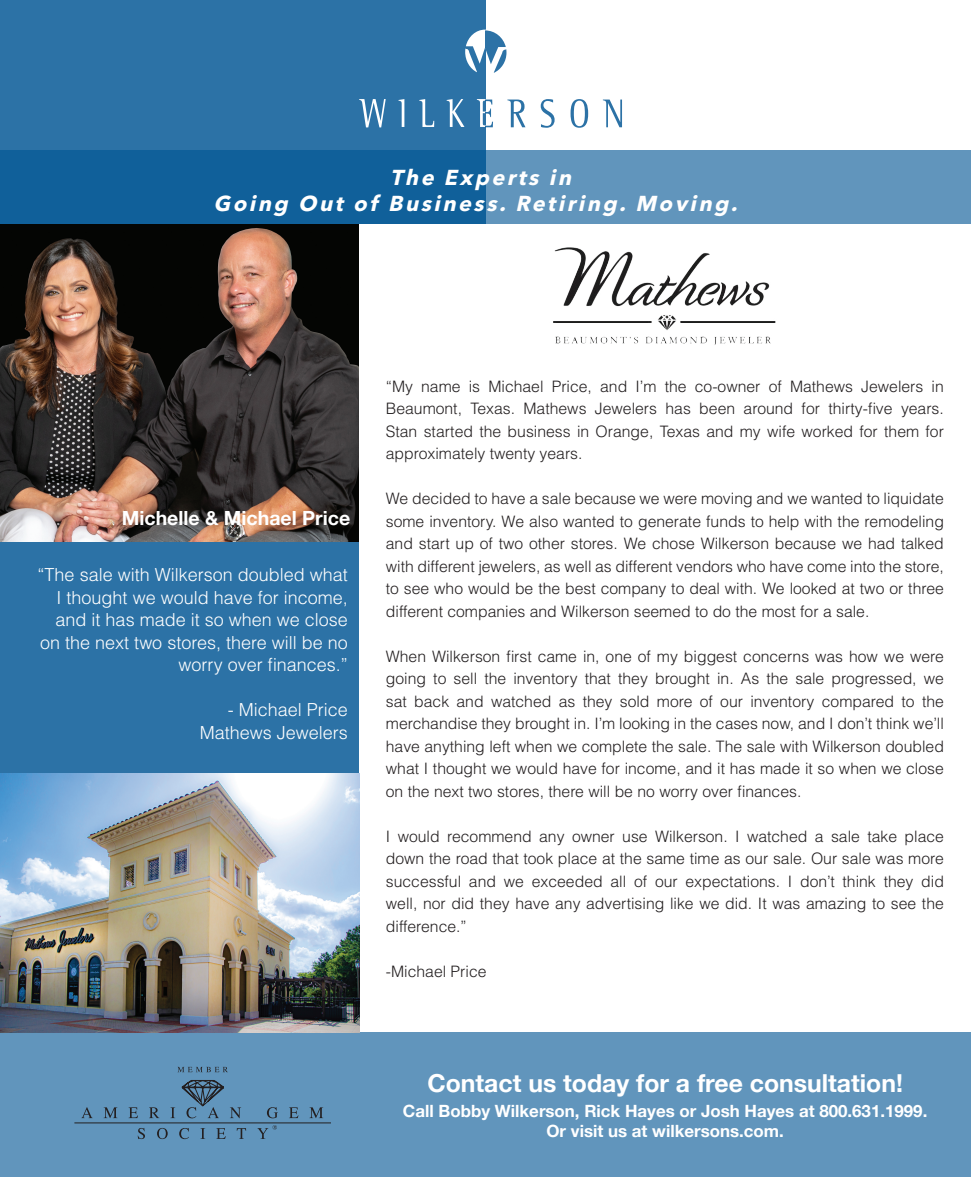
<style>
.page{position:relative;width:971px;height:1177px;background:#fff}
.page>*{position:absolute;margin:0;border:0;box-sizing:border-box;transform-origin:0 0}
.t1{font:700 24.75px "Helvetica Neue";color:#fff}
.t2{font:italic 700 21.45px/25.8px "Avenir Next";color:#fff;text-align:center}
.t3{font:700 19.5px "Helvetica Neue";color:#fff}
.t4{font:300 18px/22.5px "Helvetica LT Std";color:#fff;text-align:right}
.t5{font:700 16.95px/19.8px "Helvetica Neue";color:#fff;text-align:center}
.t6{font:300 15.75px/22.5px "Helvetica LT Std";color:#231f20;text-align:justify}
</style>
<div class="page">
<div style="left:0;top:0;width:485px;height:1032px;background:#2c72a6"></div>
<svg style="left:0;top:151px;width:971px;height:73px;background:#387aaa"></svg>
<div style="left:359px;top:224px;width:612px;height:808px;background:#fff"></div>
<div style="left:0;top:1032px;width:971px;height:145px;background:#6195bc"></div>
<img style="left:0;top:224px;width:359px;height:318px">
<img style="left:0;top:773px;width:359px;height:260px">
<svg style="left:359px;top:99px;width:27px;height:28px"></svg>
<svg style="left:399px;top:99px;width:5px;height:28px"></svg>
<svg style="left:419px;top:99px;width:15px;height:28px"></svg>
<svg style="left:447px;top:99px;width:17px;height:28px"></svg>
<svg style="left:477px;top:99px;width:16px;height:28px"></svg>
<svg style="left:507px;top:99px;width:18px;height:28px"></svg>
<svg style="left:540px;top:99px;width:15px;height:29px"></svg>
<svg style="left:570px;top:99px;width:18px;height:29px"></svg>
<svg style="left:602px;top:99px;width:20px;height:28px"></svg>
<svg style="left:465px;top:30px;width:41px;height:43px"></svg>
<img style="left:553px;top:247px;width:223px;height:98px">
<hr style="left:74px;top:1122px;width:257px;height:1px;background:#231f20">
<svg style="left:81px;top:1107px;width:12px;height:11px"></svg>
<svg style="left:104px;top:1107px;width:13px;height:11px"></svg>
<svg style="left:129px;top:1107px;width:9px;height:11px"></svg>
<svg style="left:149px;top:1107px;width:10px;height:11px"></svg>
<svg style="left:170px;top:1107px;width:5px;height:11px"></svg>
<svg style="left:182px;top:1080px;width:42px;height:38px"></svg>
<svg style="left:230px;top:1107px;width:11px;height:11px"></svg>
<svg style="left:267px;top:1107px;width:11px;height:11px"></svg>
<svg style="left:289px;top:1107px;width:9px;height:11px"></svg>
<svg style="left:309px;top:1107px;width:14px;height:11px"></svg>
<svg style="left:138px;top:1128px;width:7px;height:11px"></svg>
<svg style="left:157px;top:1128px;width:11px;height:11px"></svg>
<svg style="left:179px;top:1128px;width:10px;height:11px"></svg>
<svg style="left:200px;top:1128px;width:5px;height:11px"></svg>
<svg style="left:216px;top:1128px;width:10px;height:11px"></svg>
<svg style="left:237px;top:1128px;width:9px;height:11px"></svg>
<svg style="left:178px;top:1067px;width:50px;height:5px"></svg>
<svg style="left:257px;top:1125px;width:20px;height:14px"></svg>
<h2 class="t2" style="left:214px;top:164px;width:533px">The Experts in<br>Going Out of Business. Retiring. Moving.</h2>
<p class="t3" style="left:122px;top:506px;width:230px">Michelle &amp; Michael Price</p>
<p class="t4" style="left:38px;top:563px;width:312px">“The sale with Wilkerson doubled what<br>I thought we would have for income, and it has made it so when we close on the next two stores, there will be no worry over finances.”</p>
<p class="t4" style="left:200px;top:698px;width:150px">- Michael Price<br>Mathews Jewelers</p>
<p class="t6" style="left:386px;top:375px;width:560px">“My name is Michael Price, and I’m the co-owner of Mathews Jewelers in Beaumont, Texas. Mathews Jewelers has been around for thirty-five years.<br>Stan started the business in Orange, Texas and my wife worked for them for approximately twenty years.</p>
<p class="t6" style="left:386px;top:487px;width:560px">We decided to have a sale because we were moving and we wanted to liquidate some inventory. We also wanted to generate funds to help with the remodeling and start up of two other stores. We chose Wilkerson because we had talked with different jewelers, as well as different vendors who have come into the store, to see who would be the best company to deal with. We looked at two or three different companies and Wilkerson seemed to do the most for a sale.</p>
<p class="t6" style="left:386px;top:645px;width:560px">When Wilkerson first came in, one of my biggest concerns was how we were going to sell the inventory that they brought in. As the sale progressed, we sat back and watched as they sold more of our inventory compared to the merchandise they brought in. I’m looking in the cases now, and I don’t think we’ll have anything left when we complete the sale. The sale with Wilkerson doubled what I thought we would have for income, and it has made it so when we close on the next two stores, there will be no worry over finances.</p>
<p class="t6" style="left:386px;top:825px;width:560px">I would recommend any owner use Wilkerson. I watched a sale take place down the road that took place at the same time as our sale. Our sale was more successful and we exceeded all of our expectations. I don’t think they did well, nor did they have any advertising like we did. It was amazing to see the difference.”</p>
<p class="t6" style="left:386px;top:960px;width:102px">-Michael Price</p>
<h1 class="t1" style="left:427px;top:1068px;width:477px">Contact us today for a free consultation!</h1>
<p class="t5" style="left:403px;top:1100px;width:526px">Call Bobby Wilkerson, Rick Hayes or Josh Hayes at 800.631.1999.<br>Or visit us at wilkersons.com.</p>
</div>
